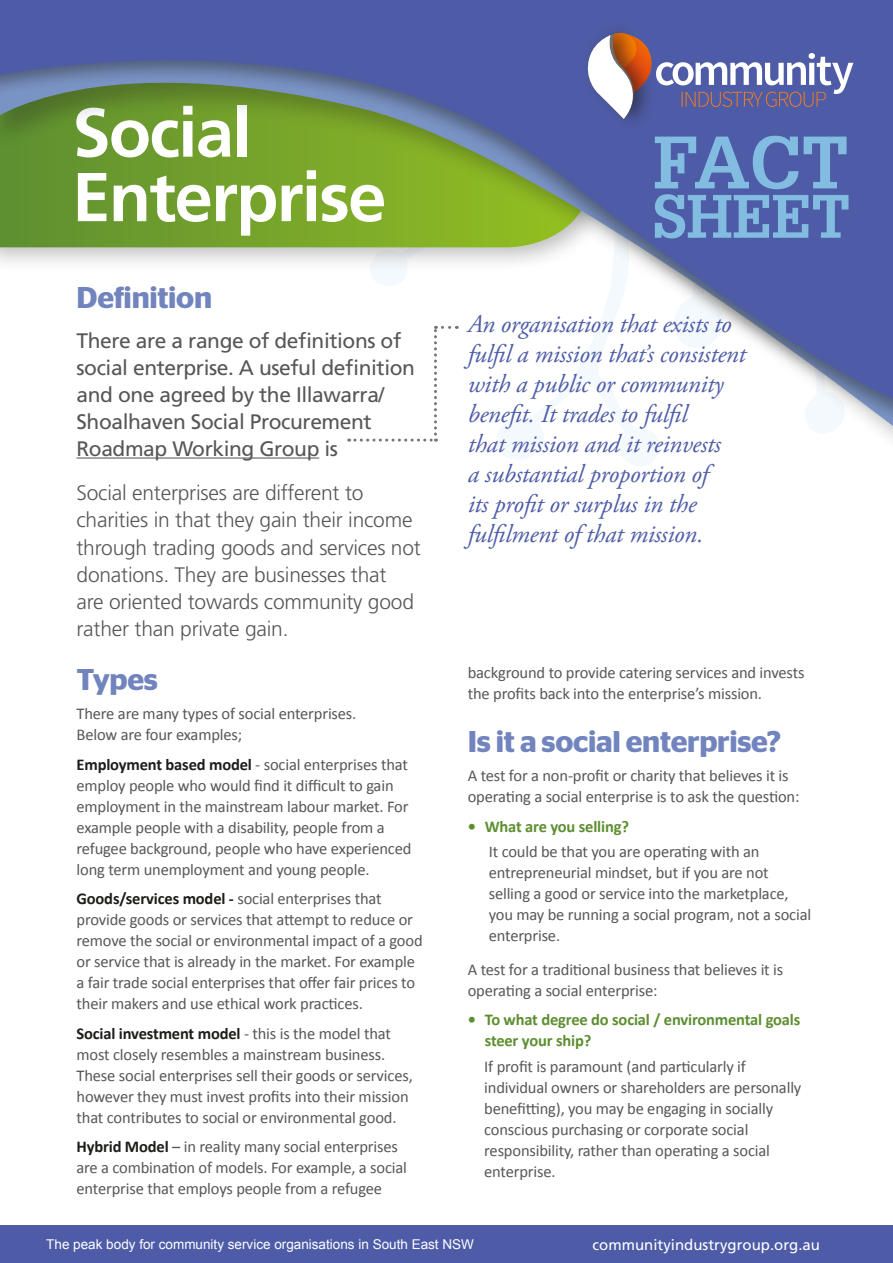
<style>
.page{position:relative;width:893px;height:1263px;background:#fff}
.page>*{position:absolute;margin:0;border:0;box-sizing:border-box;transform-origin:0 0}
.First_Paragraph{font:700 69px "Frutiger";letter-spacing:-.025em;color:#fff}
.Body_Text_Heading{font:600 30px "Stag Sans";letter-spacing:-.01em;color:#7184be}
.Body_Text{font:italic 25.5px/30px "Adobe Garamond Pro";letter-spacing:-.01em;color:#4e5ca7}
.Body_Text-2{font:300 21px/27px "Frutiger";letter-spacing:-.01em;color:#575756}
.Body_Text-3{font:21px/27px "Frutiger";letter-spacing:-.02em;color:#575756}
.Body_Text-4{font:16.5px/21px "Calibri";letter-spacing:-.01em;color:#575756}
.t1{font:700 16.5px/21px "Calibri";letter-spacing:-.01em;color:#5d8e30}
.Body_Text_First_Para{font:15px "Frutiger";color:#fff}
.Body_Text_First_Para-2{font:13.5px "Arial";color:#fff}
.s1{font-weight:700;color:#1d1d1b}
</style>
<div class="page">
<svg style="left:0;top:0;width:893px;height:404px"></svg>
<svg style="left:655px;top:136px;width:193px;height:102px;background:#6486c0"></svg>
<div style="left:0;top:1225px;width:893px;height:38px;background:#4e5ca7"></div>
<div style="left:582px;top:20px;width:74px;height:111px;background:#4e5ca7"></div>
<svg style="left:587px;top:33px;width:266px;height:86px"></svg>
<p class="First_Paragraph" style="left:72px;top:92px;width:181px">Social</p>
<p class="First_Paragraph" style="left:72px;top:157px;width:316px">Enterprise</p>
<p class="Body_Text_Heading" style="left:77px;top:280px;width:137px">Definition</p>
<p class="Body_Text-3" style="left:77px;top:327px;width:340px">There are a range of definitions of social enterprise. A useful definition and one agreed by the Illawarra/<br>Shoalhaven Social Procurement<br>Roadmap Working Group is</p>
<p class="Body_Text-2" style="left:77px;top:480px;width:346px">Social enterprises are different to charities in that they gain their income through trading goods and services not donations. They are businesses that<br>are oriented towards community good rather than private gain.</p>
<p class="Body_Text_Heading" style="left:77px;top:662px;width:83px">Types</p>
<p class="Body_Text-4" style="left:77px;top:703px;width:281px">There are many types of social enterprises.<br>Below are four examples;</p>
<p class="Body_Text-4" style="left:77px;top:754px;width:336px"><span class="s1">Employment based model</span> - social enterprises that employ people who would find it difficult to gain employment in the mainstream labour market. For example people with a disability, people from a refugee background, people who have experienced long term unemployment and young people.</p>
<p class="Body_Text-4" style="left:77px;top:888px;width:348px"><span class="s1">Goods/services model -</span> social enterprises that provide goods or services that attempt to reduce or remove the social or environmental impact of a good or service that is already in the market. For example a fair trade social enterprises that offer fair prices to their makers and use ethical work practices.</p>
<p class="Body_Text-4" style="left:77px;top:1023px;width:338px"><span class="s1">Social investment model</span> - this is the model that most closely resembles a mainstream business.<br>These social enterprises sell their goods or services, however they must invest profits into their mission that contributes to social or environmental good.</p>
<p class="Body_Text-4" style="left:77px;top:1136px;width:332px"><span class="s1">Hybrid Model</span> – in reality many social enterprises are a combination of models. For example, a social enterprise that employs people from a refugee</p>
<p class="Body_Text" style="left:468px;top:309px;width:279px">An organisation that exists to fulfil a mission that’s consistent with a public or community benefit. It trades to fulfil<br>that mission and it reinvests<br>a substantial proportion of<br>its profit or surplus in the fulfilment of that mission.</p>
<p class="Body_Text-4" style="left:468px;top:662px;width:338px">background to provide catering services and invests the profits back into the enterprise’s mission.</p>
<p class="Body_Text_Heading" style="left:468px;top:724px;width:315px">Is it a social enterprise?</p>
<p class="Body_Text-4" style="left:468px;top:765px;width:333px">A test for a non-profit or charity that believes it is operating a social enterprise is to ask the question:</p>
<p class="t1" style="left:468px;top:816px;width:163px">• What are you selling?</p>
<p class="Body_Text-4" style="left:489px;top:841px;width:324px">It could be that you are operating with an entrepreneurial mindset, but if you are not selling a good or service into the marketplace, you may be running a social program, not a social enterprise.</p>
<p class="Body_Text-4" style="left:468px;top:959px;width:317px">A test for a traditional business that believes it is operating a social enterprise:</p>
<p class="t1" style="left:485px;top:1009px;width:317px;text-indent:-17px">• To what degree do social / environmental goals steer your ship?</p>
<p class="Body_Text-4" style="left:484px;top:1056px;width:319px">If profit is paramount (and particularly if individual owners or shareholders are personally benefitting), you may be engaging in socially conscious purchasing or corporate social responsibility, rather than operating a social enterprise.</p>
<p class="Body_Text_First_Para-2" style="left:46px;top:1235px;width:429px">The peak body for community service organisations in South East NSW</p>
<p class="Body_Text_First_Para" style="left:592px;top:1236px;width:229px">communityindustrygroup.org.au</p>
</div>
